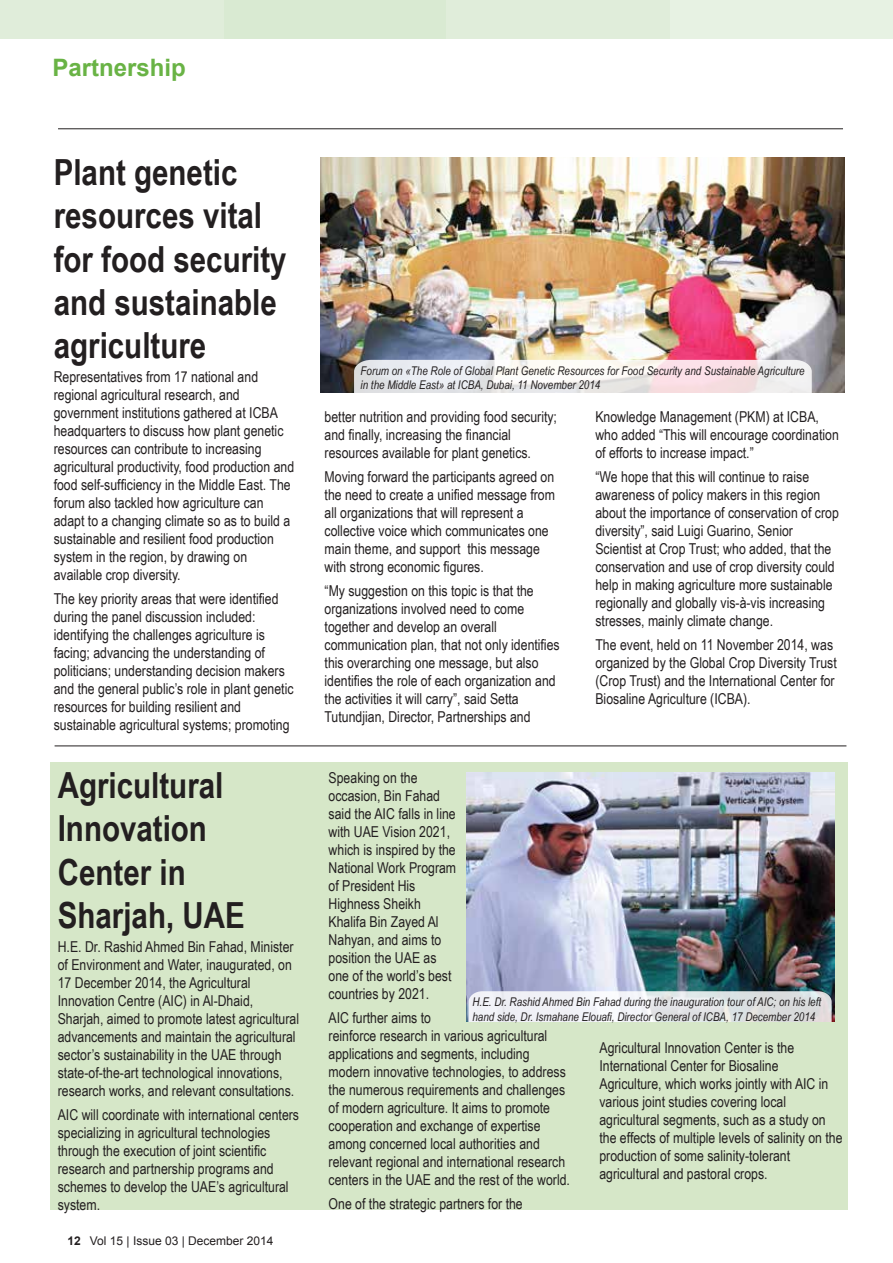
<style>
.page{position:relative;width:893px;height:1263px;background:#fff}
.page>*{position:absolute;margin:0;border:0;box-sizing:border-box;transform-origin:0 0}
.t1{font:700 36px/43.2px "Arial Narrow";color:#231f20}
.t2{font:700 24px "Arial";color:#69b345}
.t3{font:15px/18px "Arial Narrow";color:#231f20}
.t4{font:italic 12px/14.4px "Arial Narrow";color:#231f20}
.t5{font:12px "Arial";color:#231f20}
.s1{font-weight:700}
</style>
<div class="page">
<div style="left:51px;top:762px;width:797px;height:448px;background:#d6e7c8"></div>
<img style="left:321px;top:158px;width:524px;height:234px">
<hr style="left:58px;top:128px;width:785px;height:1px;background:#231f20">
<div style="left:668px;top:0;width:225px;height:39px;background:#e7f2e3"></div>
<div style="left:219px;top:0;width:234px;height:39px;background:#d9ead2"></div>
<div style="left:446px;top:0;width:224px;height:39px;background:#e0edda"></div>
<div style="left:0;top:0;width:223px;height:39px;background:#e0edda"></div>
<svg style="left:354px;top:360px;width:458px;height:33px"></svg>
<hr style="left:55px;top:745px;width:791px;height:1px;background:#231f20">
<img style="left:466px;top:772px;width:368px;height:250px">
<svg style="left:469px;top:991px;width:363px;height:31px;background:#e6e8ec"></svg>
<h2 class="t2" style="left:52px;top:52px;width:135px">Partnership</h2>
<h1 class="t1" style="left:54px;top:149px;width:234px">Plant genetic resources vital for food security and sustainable agriculture</h1>
<p class="t3" style="left:54px;top:367px;width:242px">Representatives from 17 national and regional agricultural research, and government institutions gathered at ICBA headquarters to discuss how plant genetic resources can contribute to increasing agricultural productivity, food production and food self-sufficiency in the Middle East. The forum also tackled how agriculture can adapt to a changing climate so as to build a sustainable and resilient food production system in the region, by drawing on available crop diversity.</p>
<p class="t3" style="left:54px;top:589px;width:241px">The key priority areas that were identified during the panel discussion included: identifying the challenges agriculture is facing; advancing the understanding of politicians; understanding decision makers and the general public’s role in plant genetic resources for building resilient and sustainable agricultural systems; promoting</p>
<h1 class="t1" style="left:58px;top:762px;width:189px">Agricultural<br>Innovation<br>Center in<br>Sharjah, UAE</h1>
<p class="t3" style="left:58px;top:937px;width:243px">H.E. Dr. Rashid Ahmed Bin Fahad, Minister of Environment and Water, inaugurated, on 17 December 2014, the Agricultural Innovation Centre (AIC) in Al-Dhaid, Sharjah, aimed to promote latest agricultural advancements and maintain the agricultural sector’s sustainability in the UAE through state-of-the-art technological innovations, research works, and relevant consultations.</p>
<p class="t3" style="left:58px;top:1105px;width:243px">AIC will coordinate with international centers specializing in agricultural technologies through the execution of joint scientific research and partnership programs and schemes to develop the UAE’s agricultural system.</p>
<p class="t5" style="left:68px;top:1233px;width:208px"><span class="s1">12</span> Vol 15 | Issue 03 | December 2014</p>
<p class="t4" style="left:361px;top:363px;width:446px">Forum on «The Role of Global Plant Genetic Resources for Food Security and Sustainable Agriculture in the Middle East» at ICBA, Dubai, 11 November 2014</p>
<p class="t3" style="left:325px;top:407px;width:234px">better nutrition and providing food security; and finally, increasing the financial resources available for plant genetics.</p>
<p class="t3" style="left:325px;top:467px;width:232px">Moving forward the participants agreed on the need to create a unified message from all organizations that will represent a collective voice which communicates one main theme, and support this message with strong economic figures.</p>
<p class="t3" style="left:325px;top:581px;width:237px">“My suggestion on this topic is that the organizations involved need to come together and develop an overall communication plan, that not only identifies this overarching one message, but also identifies the role of each organization and the activities it will carry”, said Setta Tutundjian, Director, Partnerships and</p>
<p class="t3" style="left:595px;top:407px;width:245px">Knowledge Management (PKM) at ICBA, who added “This will encourage coordination of efforts to increase impact.”</p>
<p class="t3" style="left:595px;top:467px;width:245px">“We hope that this will continue to raise awareness of policy makers in this region about the importance of conservation of crop diversity”, said Luigi Guarino, Senior Scientist at Crop Trust; who added, that the conservation and use of crop diversity could help in making agriculture more sustainable regionally and globally vis-à-vis increasing stresses, mainly climate change.</p>
<p class="t3" style="left:595px;top:635px;width:243px">The event, held on 11 November 2014, was organized by the Global Crop Diversity Trust (Crop Trust) and the International Center for Biosaline Agriculture (ICBA).</p>
<p class="t3" style="left:329px;top:768px;width:129px">Speaking on the occasion, Bin Fahad said the AIC falls in line with UAE Vision 2021, which is inspired by the<br>National Work Program of President His<br>Highness Sheikh<br>Khalifa Bin Zayed Al<br>Nahyan, and aims to position the UAE as one of the world’s best countries by 2021.</p>
<p class="t3" style="left:329px;top:1008px;width:243px">AIC further aims to<br>reinforce research in various agricultural applications and segments, including modern innovative technologies, to address the numerous requirements and challenges of modern agriculture. It aims to promote cooperation and exchange of expertise among concerned local authorities and relevant regional and international research centers in the UAE and the rest of the world.</p>
<p class="t3" style="left:329px;top:1194px;width:196px">One of the strategic partners for the</p>
<p class="t4" style="left:472px;top:994px;width:350px">H.E. Dr. Rashid Ahmed Bin Fahad during the inauguration tour of AIC; on his left hand side, Dr. Ismahane Elouafi, Director General of ICBA, 17 December 2014</p>
<p class="t3" style="left:599px;top:1038px;width:245px">Agricultural Innovation Center is the International Center for Biosaline Agriculture, which works jointly with AIC in various joint studies covering local agricultural segments, such as a study on the effects of multiple levels of salinity on the production of some salinity-tolerant agricultural and pastoral crops.</p>
</div>
